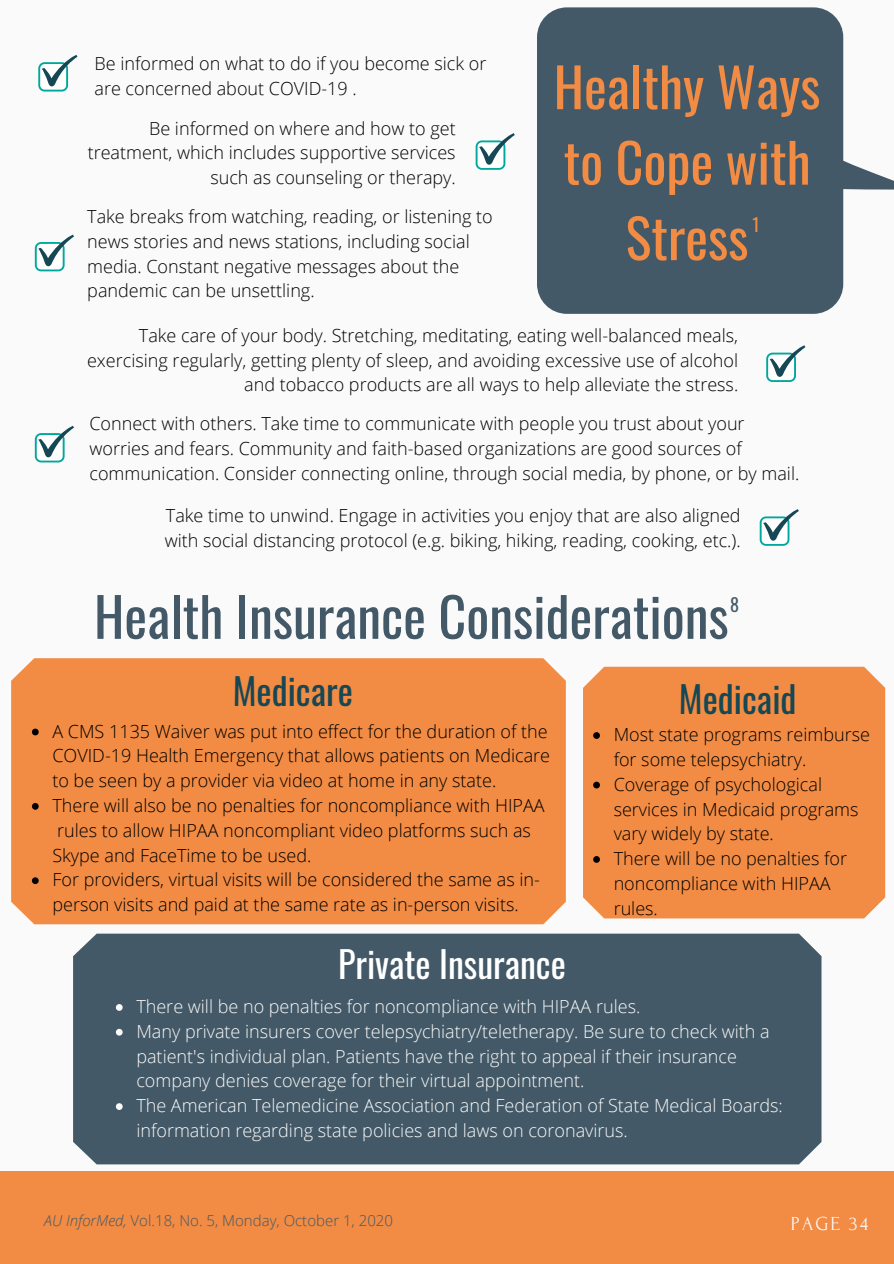
<style>
.page{position:relative;width:894px;height:1264px;background:#fff}
.page>*{position:absolute;margin:0;border:0;box-sizing:border-box;transform-origin:0 0}
.t1{font:54px "Oswald";color:#435967}
.t2{font:54px/75.4px "Oswald";color:#f28b43;text-align:center}
.t3{font:36px "Oswald";color:#154854}
.t4{font:36px "Oswald";color:#fff}
.t5{font:19.8px "Forum";letter-spacing:.1em;color:#fafafa}
.t6{font:300 18px/24.8px "Open Sans";color:#000}
.t7{font:300 18px/24.8px "Open Sans";color:#fafafa}
.t8{font:18px "Oswald";color:#435967}
.t9{font:18px "Oswald";color:#f28b43}
.t10{font:300 15px "Open Sans";color:#435967}
.s1{font-style:italic}
</style>
<div class="page">
<div style="left:0;top:0;width:893px;height:1263px;background:#fafafa"></div>
<svg style="left:537px;top:7px;width:356px;height:307px;background:#5c6f7b"></svg>
<div style="left:0;top:1170px;width:893px;height:93px;background:#f28b43"></div>
<svg style="left:38px;top:55px;width:39px;height:36px"></svg>
<svg style="left:475px;top:133px;width:39px;height:37px"></svg>
<svg style="left:35px;top:235px;width:39px;height:36px"></svg>
<svg style="left:766px;top:345px;width:39px;height:37px"></svg>
<svg style="left:35px;top:426px;width:39px;height:36px"></svg>
<svg style="left:759px;top:509px;width:39px;height:37px"></svg>
<div style="left:583px;top:666px;width:301px;height:252px;background:#f28b43"></div>
<svg style="left:593px;top:732px;width:6px;height:7px"></svg>
<svg style="left:593px;top:781px;width:6px;height:7px"></svg>
<svg style="left:593px;top:856px;width:6px;height:6px"></svg>
<div style="left:11px;top:658px;width:554px;height:266px;background:#f28b43"></div>
<svg style="left:32px;top:728px;width:7px;height:7px"></svg>
<svg style="left:32px;top:803px;width:7px;height:6px"></svg>
<svg style="left:32px;top:877px;width:7px;height:7px"></svg>
<div style="left:73px;top:933px;width:748px;height:231px;background:#435967"></div>
<svg style="left:116px;top:1004px;width:7px;height:6px"></svg>
<svg style="left:116px;top:1028px;width:7px;height:7px"></svg>
<svg style="left:116px;top:1103px;width:7px;height:6px"></svg>
<p class="t6" style="left:94px;top:50px;width:393px">Be informed on what to do if you become sick or are concerned about COVID-19 .</p>
<p class="t6" style="left:88px;top:115px;width:369px;text-align:right">Be informed on where and how to get treatment, which includes supportive services such as counseling or therapy.</p>
<p class="t6" style="left:87px;top:204px;width:407px">Take breaks from watching, reading, or listening to news stories and news stations, including social media. Constant negative messages about the pandemic can be unsettling.</p>
<p class="t6" style="left:87px;top:322px;width:652px;text-align:right">Take care of your body. Stretching, meditating, eating well-balanced meals, exercising regularly, getting plenty of sleep, and avoiding excessive use of alcohol and tobacco products are all ways to help alleviate the stress.</p>
<h1 class="t2" style="left:553px;top:47px;width:268px">Healthy Ways to Cope with<br>Stress</h1>
<p class="t9" style="left:752px;top:210px;width:9px">1</p>
<p class="t6" style="left:89px;top:411px;width:711px">Connect with others. Take time to communicate with people you trust about your worries and fears. Community and faith-based organizations are good sources of communication. Consider connecting online, through social media, by phone, or by mail.</p>
<p class="t6" style="left:165px;top:503px;width:577px">Take time to unwind. Engage in activities you enjoy that are also aligned with social distancing protocol (e.g. biking, hiking, reading, cooking, etc.).</p>
<h1 class="t1" style="left:94px;top:574px;width:636px">Health Insurance Considerations</h1>
<p class="t8" style="left:729px;top:590px;width:10px">8</p>
<h2 class="t3" style="left:233px;top:662px;width:122px">Medicare</h2>
<p class="t6" style="left:52px;top:718px;width:499px">A CMS 1135 Waiver was put into effect for the duration of the COVID-19 Health Emergency that allows patients on Medicare to be seen by a provider via video at home in any state.<br>There will also be no penalties for noncompliance with HIPAA rules to allow HIPAA noncompliant video platforms such as Skype and FaceTime to be used.<br>For providers, virtual visits will be considered the same as in&shy;person visits and paid at the same rate as in-person visits.</p>
<h2 class="t4" style="left:338px;top:935px;width:229px">Private Insurance</h2>
<p class="t7" style="left:136px;top:993px;width:648px">There will be no penalties for noncompliance with HIPAA rules.<br>Many private insurers cover telepsychiatry/teletherapy. Be sure to check with a patient's individual plan. Patients have the right to appeal if their insurance company denies coverage for their virtual appointment.<br>The American Telemedicine Association and Federation of State Medical Boards: information regarding state policies and laws on coronavirus.</p>
<h2 class="t3" style="left:678px;top:671px;width:119px">Medicaid</h2>
<p class="t6" style="left:613px;top:721px;width:258px">Most state programs reimburse for some telepsychiatry.<br>Coverage of psychological services in Medicaid programs vary widely by state.<br>There will be no penalties for noncompliance with HIPAA rules.</p>
<p class="t10" style="left:44px;top:1209px;width:350px"><span class="s1">AU InforMed,</span> Vol.18, No. 5, Monday, October 1, 2020</p>
<p class="t5" style="left:790px;top:1212px;width:79px">PAGE 34</p>
</div>
